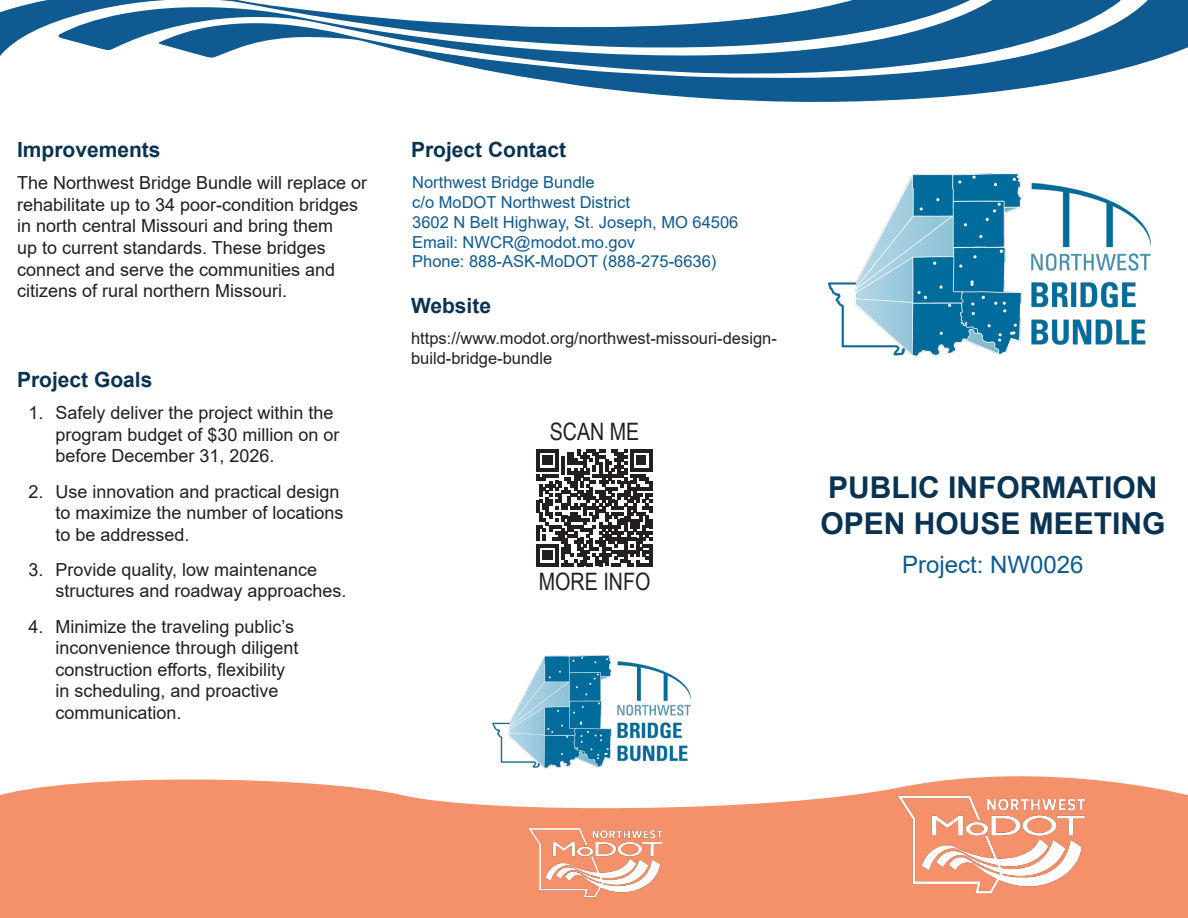
<style>
.page{position:relative;width:1188px;height:918px;background:#fff}
.page>*{position:absolute;margin:0;border:0;box-sizing:border-box;transform-origin:0 0}
.t1{font:700 30px "Arial";color:#093352}
.t2{font:24px "Arial";color:#0e5a91}
.t3{font:24px "Arial Narrow";color:#231f20}
.t4{font:700 21px "Arial";color:#093352}
.t5{font:18px/21.6px "Arial";color:#231f20}
.t6{font:16.5px "Arial";color:#0e5a91}
.t7{font:16.5px/19.8px "Arial";color:#231f20}
</style>
<div class="page">
<svg style="left:0;top:776px;width:1188px;height:142px;background:#f59d7b"></svg>
<svg style="left:507px;top:0;width:681px;height:102px;fill:#0e5a91"></svg>
<svg style="left:0;top:0;width:57px;height:56px;fill:#0e5a91"></svg>
<svg style="left:57px;top:0;width:1064px;height:74px;fill:#0e5a91"></svg>
<img style="left:896px;top:793px;width:190px;height:102px">
<img style="left:828px;top:173px;width:324px;height:184px">
<svg style="left:536px;top:449px;width:116px;height:117px"></svg>
<hr style="left:649px;top:544px;width:3px;height:22px;background:#231f20">
<img style="left:487px;top:655px;width:215px;height:132px">
<img style="left:528px;top:826px;width:134px;height:72px">
<p class="t4" style="left:17px;top:135px;width:145px">Improvements</p>
<p class="t5" style="left:17px;top:172px;width:352px">The Northwest Bridge Bundle will replace or rehabilitate up to 34 poor-condition bridges in north central Missouri and bring them<br>up to current standards. These bridges connect and serve the communities and citizens of rural northern Missouri.</p>
<p class="t4" style="left:17px;top:365px;width:137px">Project Goals</p>
<p class="t5" style="left:55px;top:402px;width:286px;text-indent:-27px">1. Safely deliver the project within the program budget of $30 million on or before December 31, 2026.</p>
<p class="t5" style="left:55px;top:480px;width:290px;text-indent:-27px">2. Use innovation and practical design to maximize the number of locations to be addressed.</p>
<p class="t5" style="left:55px;top:559px;width:293px;text-indent:-27px">3. Provide quality, low maintenance structures and roadway approaches.</p>
<p class="t5" style="left:55px;top:615px;width:245px;text-indent:-27px">4. Minimize the traveling public’s inconvenience through diligent construction efforts, flexibility in scheduling, and proactive communication.</p>
<p class="t4" style="left:411px;top:135px;width:157px">Project Contact</p>
<p class="t6" style="left:412px;top:171px;width:184px">Northwest Bridge Bundle</p>
<p class="t6" style="left:412px;top:191px;width:219px">c/o MoDOT Northwest District</p>
<p class="t6" style="left:412px;top:211px;width:328px">3602 N Belt Highway, St. Joseph, MO 64506</p>
<p class="t6" style="left:412px;top:230px;width:225px">Email: NWCR@modot.mo.gov</p>
<p class="t6" style="left:412px;top:250px;width:306px">Phone: 888-ASK-MoDOT (888-275-6636)</p>
<p class="t4" style="left:411px;top:291px;width:82px">Website</p>
<p class="t7" style="left:411px;top:328px;width:367px">https://www.modot.org/northwest-missouri-design&shy;build-bridge-bundle</p>
<p class="t3" style="left:550px;top:414px;width:91px">SCAN ME</p>
<p class="t3" style="left:539px;top:564px;width:113px">MORE INFO</p>
<p class="t1" style="left:828px;top:466px;width:331px">PUBLIC INFORMATION</p>
<p class="t1" style="left:820px;top:502px;width:347px">OPEN HOUSE MEETING</p>
<p class="t2" style="left:902px;top:548px;width:183px">Project: NW0026</p>
</div>
